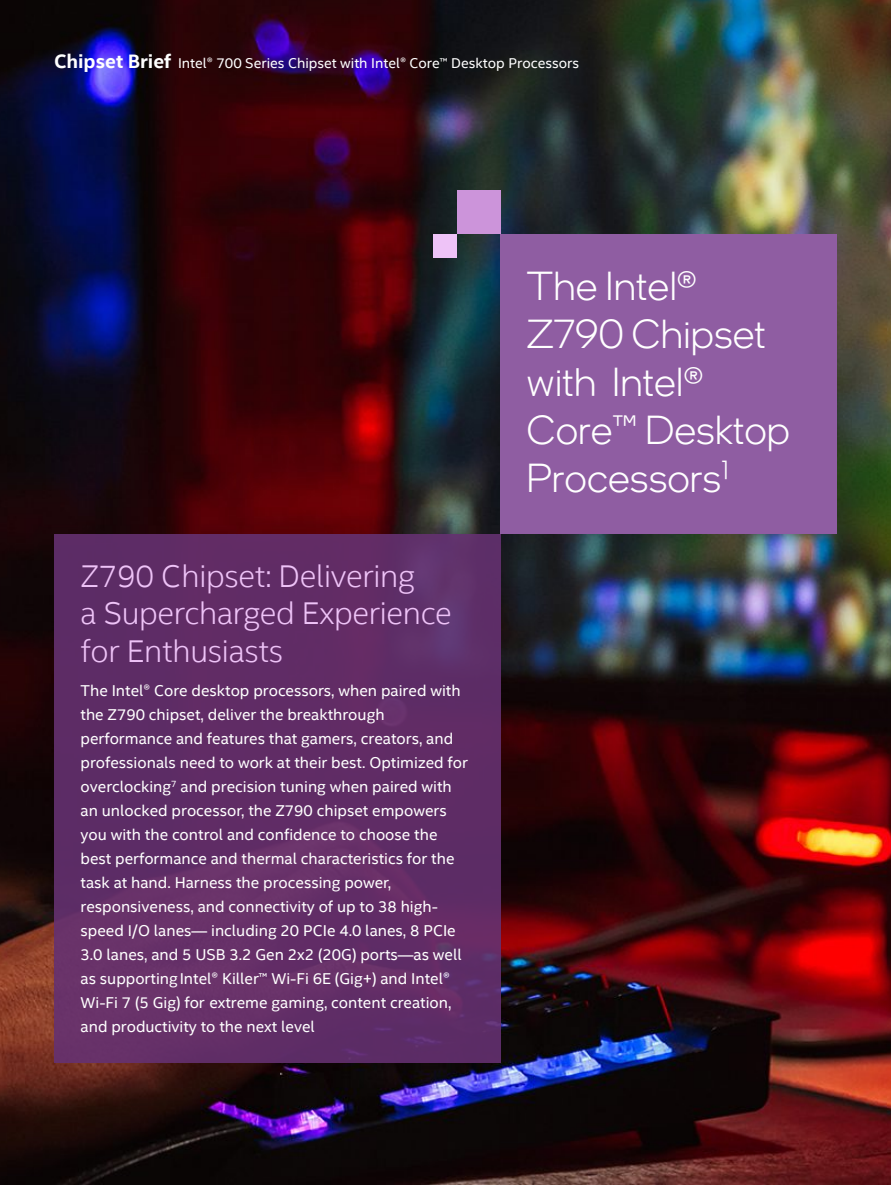
<style>
.page{position:relative;width:891px;height:1188px;background:#fff}
.page>*{position:absolute;margin:0;border:0;box-sizing:border-box;transform-origin:0 0}
.Subtitle_NEW{font:300 40.5px/48px "Intel One Display";color:#fff}
.Paragraph_Style_2{font:300 31.5px/37.5px "Intel Clear";letter-spacing:-.01em;color:#eec3f7}
.Paragraph_Style_2-2{font:15.75px/24px "Intel Clear";color:#fff}
.Section{font:14.25px "Intel Clear";color:#fff}
.s1{font-weight:700;font-size:19.5px}
</style>
<div class="page">
<img style="left:0;top:0;width:891px;height:1184px">
<div style="left:54px;top:534px;width:447px;height:529px;background:#602c66"></div>
<div style="left:501px;top:235px;width:336px;height:299px;background:#8f5da2"></div>
<div style="left:457px;top:191px;width:44px;height:43px;background:#cc94da"></div>
<div style="left:434px;top:234px;width:23px;height:24px;background:#eec3f7"></div>
<p class="Section" style="left:54px;top:53px;width:527px"><span class="s1">Chipset Brief</span> Intel® 700 Series Chipset with Intel® Core™ Desktop Processors</p>
<p class="Paragraph_Style_2" style="left:81px;top:556px;width:373px">Z790 Chipset: Delivering<br>a Supercharged Experience for Enthusiasts</p>
<p class="Paragraph_Style_2-2" style="left:81px;top:678px;width:389px">The Intel® Core desktop processors, when paired with the Z790 chipset, deliver the breakthrough performance and features that gamers, creators, and professionals need to work at their best. Optimized for overclocking<sup>7</sup> and precision tuning when paired with an unlocked processor, the Z790 chipset empowers you with the control and confidence to choose the best performance and thermal characteristics for the task at hand. Harness the processing power, responsiveness, and connectivity of up to 38 high&shy;speed I/O lanes— including 20 PCIe 4.0 lanes, 8 PCIe 3.0 lanes, and 5 USB 3.2 Gen 2x2 (20G) ports—as well as supporting Intel® Killer™ Wi-Fi 6E (Gig+) and Intel® Wi-Fi 7 (5 Gig) for extreme gaming, content creation, and productivity to the next level</p>
<p class="Subtitle_NEW" style="left:527px;top:261px;width:265px">The Intel®<br>Z790 Chipset with Intel®<br>Core™ Desktop<br>Processors<sup>1</sup></p>
</div>
